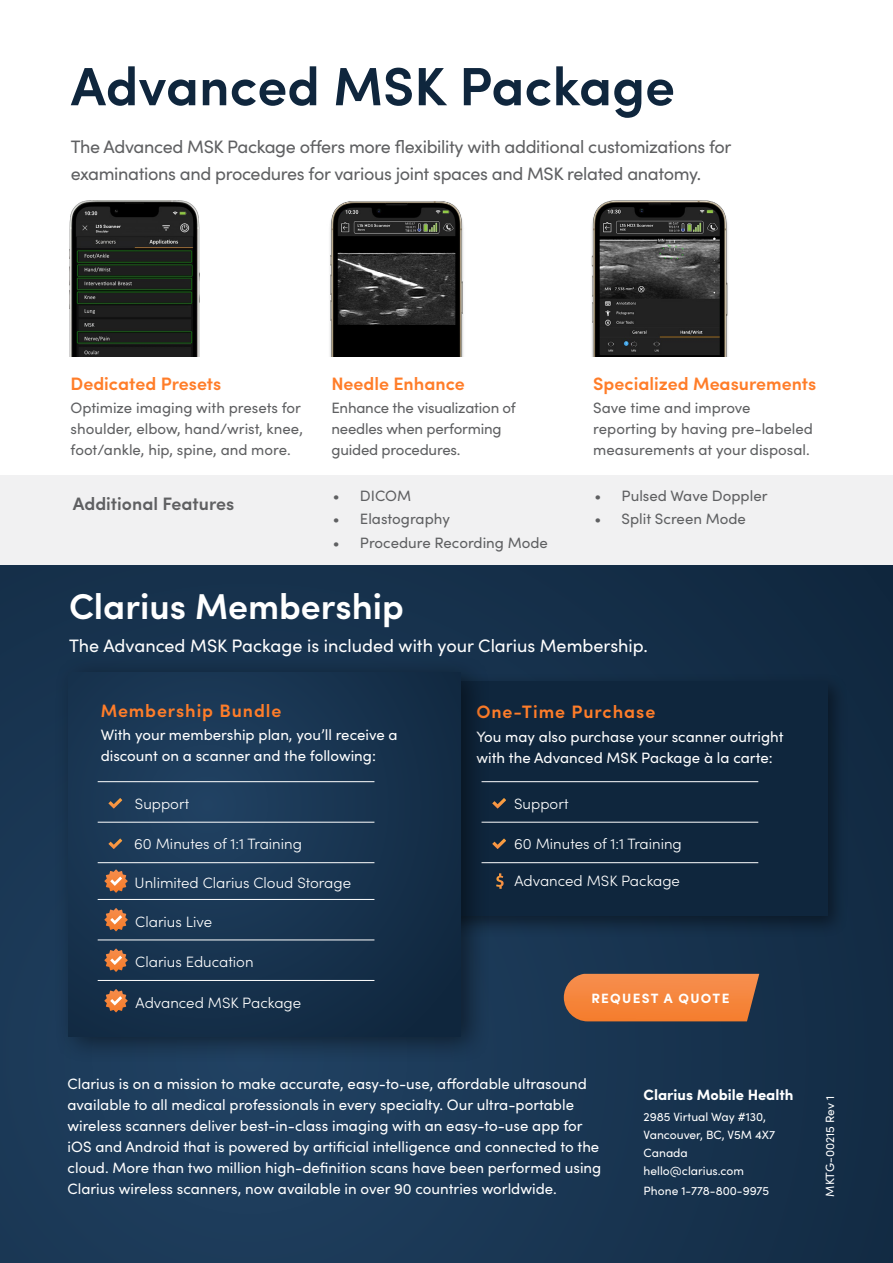
<style>
.page{position:relative;width:893px;height:1263px;background:#fff}
.page>*{position:absolute;margin:0;border:0;box-sizing:border-box;transform-origin:0 0}
.t1{font:600 54px "Sofia Pro";color:#0f263d}
.t2{font:600 36px "Sofia Pro";color:#fff}
.t3{font:18px/27px "Sofia Pro";letter-spacing:-.02em;color:#5f6062}
.t4{font:18px "Sofia Pro";color:#fff}
.t5{font:600 18px "Sofia Pro";color:#ff7d29}
.t6{font:600 18px "Sofia Pro";letter-spacing:.05em;color:#ff7d29}
.t7{font:600 18px "Sofia Pro";color:#5f6062}
.t8{font:15px/21px "Sofia Pro";color:#fff}
.t9{font:15px/21px "Sofia Pro";color:#5f6062}
.t10{font:300 15px "Sofia Pro";color:#fff}
.t11{font:700 15px "Sofia Pro";color:#fff}
.t12{font:700 13.5px "Sofia Pro";letter-spacing:.1em;color:#fff}
.t13{font:12px/18px "Sofia Pro";color:#fff}
</style>
<div class="page">
<div style="left:0;top:565px;width:893px;height:698px;background:linear-gradient(to right,#1d3c5c,#142e47)"></div>
<div style="left:427px;top:673px;width:422px;height:264px;background:#000;opacity:.45"></div>
<div style="left:437px;top:682px;width:391px;height:234px;background:#0f263d"></div>
<hr style="left:481px;top:781px;width:277px;height:1px;background:#fff">
<hr style="left:481px;top:822px;width:277px;height:1px;background:#fff">
<hr style="left:481px;top:862px;width:277px;height:1px;background:#fff">
<svg style="left:492px;top:798px;width:14px;height:10px"></svg>
<svg style="left:492px;top:838px;width:14px;height:11px"></svg>
<svg style="left:496px;top:873px;width:8px;height:16px"></svg>
<div style="left:54px;top:654px;width:437px;height:410px;background:#000;opacity:.48"></div>
<svg style="left:68px;top:672px;width:392px;height:365px"></svg>
<hr style="left:98px;top:781px;width:276px;height:1px;background:#fff">
<hr style="left:98px;top:822px;width:276px;height:1px;background:#fff">
<hr style="left:98px;top:862px;width:276px;height:1px;background:#fff">
<hr style="left:98px;top:899px;width:276px;height:1px;background:#fff">
<hr style="left:98px;top:939px;width:276px;height:1px;background:#fff">
<hr style="left:98px;top:980px;width:276px;height:1px;background:#fff">
<svg style="left:108px;top:798px;width:14px;height:10px"></svg>
<svg style="left:108px;top:838px;width:14px;height:11px"></svg>
<svg style="left:104px;top:869px;width:24px;height:24px"></svg>
<svg style="left:104px;top:908px;width:24px;height:23px"></svg>
<svg style="left:104px;top:948px;width:24px;height:24px"></svg>
<svg style="left:104px;top:989px;width:24px;height:23px"></svg>
<svg style="left:564px;top:974px;width:195px;height:47px"></svg>
<div style="left:0;top:475px;width:893px;height:90px;background:#f1f1f2"></div>
<img style="left:69px;top:201px;width:130px;height:156px">
<img style="left:591px;top:200px;width:137px;height:157px">
<img style="left:330px;top:201px;width:134px;height:156px">
<h1 class="t1" style="left:71px;top:45px;width:606px">Advanced MSK Package</h1>
<p class="t3" style="left:71px;top:132px;width:662px">The Advanced MSK Package offers more flexibility with additional customizations for examinations and procedures for various joint spaces and MSK related anatomy.</p>
<p class="t5" style="left:71px;top:370px;width:152px">Dedicated Presets</p>
<p class="t9" style="left:71px;top:397px;width:234px">Optimize imaging with presets for shoulder, elbow, hand/wrist, knee, foot/ankle, hip, spine, and more.</p>
<p class="t7" style="left:73px;top:490px;width:163px">Additional Features</p>
<p class="t5" style="left:331px;top:370px;width:135px">Needle Enhance</p>
<p class="t9" style="left:331px;top:397px;width:186px">Enhance the visualization of needles when performing guided procedures.</p>
<p class="t9" style="left:333px;top:484px;width:80px">• DICOM</p>
<p class="t9" style="left:333px;top:508px;width:118px">• Elastography</p>
<p class="t9" style="left:333px;top:531px;width:217px">• Procedure Recording Mode</p>
<p class="t5" style="left:593px;top:370px;width:225px">Specialized Measurements</p>
<p class="t9" style="left:593px;top:397px;width:221px">Save time and improve reporting by having pre-labeled measurements at your disposal.</p>
<p class="t9" style="left:595px;top:484px;width:174px">• Pulsed Wave Doppler</p>
<p class="t9" style="left:595px;top:508px;width:153px">• Split Screen Mode</p>
<h2 class="t2" style="left:69px;top:579px;width:337px">Clarius Membership</h2>
<p class="t4" style="left:69px;top:633px;width:580px">The Advanced MSK Package is included with your Clarius Membership.</p>
<p class="t6" style="left:101px;top:697px;width:182px">Membership Bundle</p>
<p class="t8" style="left:101px;top:724px;width:299px">With your membership plan, you’ll receive a discount on a scanner and the following:</p>
<p class="t10" style="left:135px;top:792px;width:56px">Support</p>
<p class="t10" style="left:134px;top:833px;width:169px">60 Minutes of 1:1 Training</p>
<p class="t10" style="left:135px;top:872px;width:218px">Unlimited Clarius Cloud Storage</p>
<p class="t10" style="left:135px;top:911px;width:78px">Clarius Live</p>
<p class="t10" style="left:135px;top:951px;width:120px">Clarius Education</p>
<p class="t10" style="left:136px;top:992px;width:167px">Advanced MSK Package</p>
<p class="t6" style="left:476px;top:698px;width:180px">One-Time Purchase</p>
<p class="t8" style="left:476px;top:725px;width:309px">You may also purchase your scanner outright with the Advanced MSK Package à la carte:</p>
<p class="t10" style="left:514px;top:792px;width:56px">Support</p>
<p class="t10" style="left:514px;top:833px;width:169px">60 Minutes of 1:1 Training</p>
<p class="t10" style="left:514px;top:870px;width:167px">Advanced MSK Package</p>
<p class="t12" style="left:591px;top:987px;width:140px">REQUEST A QUOTE</p>
<p class="t8" style="left:68px;top:1072px;width:535px">Clarius is on a mission to make accurate, easy-to-use, affordable ultrasound available to all medical professionals in every specialty. Our ultra-portable wireless scanners deliver best-in-class imaging with an easy-to-use app for iOS and Android that is powered by artificial intelligence and connected to the cloud. More than two million high-definition scans have been performed using Clarius wireless scanners, now available in over 90 countries worldwide.</p>
<p class="t11" style="left:644px;top:1083px;width:152px">Clarius Mobile Health</p>
<p class="t13" style="left:644px;top:1107px;width:133px">2985 Virtual Way #130,<br>Vancouver, BC, V5M 4X7<br>Canada hello@clarius.com</p>
<p class="t13" style="left:644px;top:1181px;width:127px">Phone 1-778-800-9975</p>
<p class="t13" style="left:820px;top:1197px;width:102px;rotate:-90deg">MKTG-00215 Rev 1</p>
</div>
